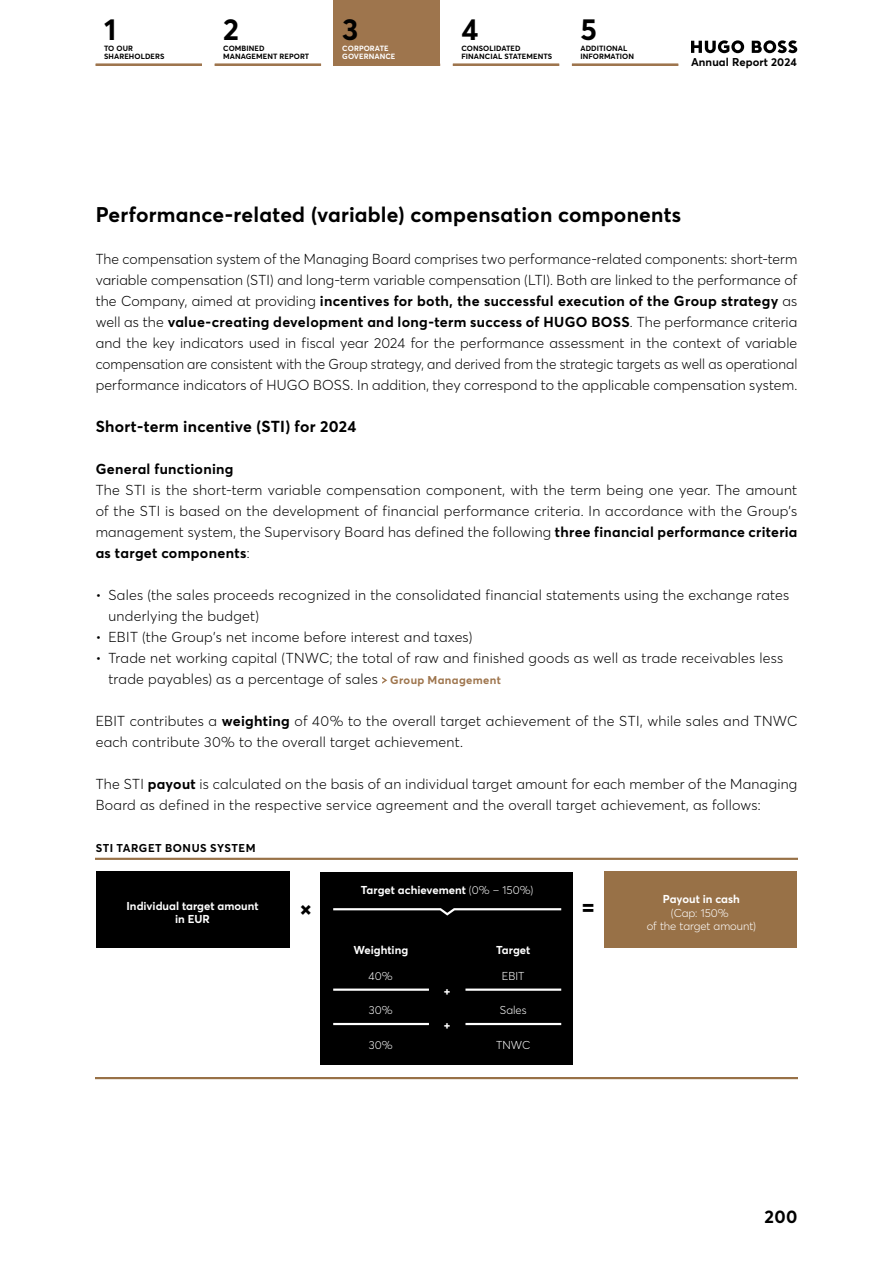
<style>
.page{position:relative;width:893px;height:1263px;background:#fff}
.page>*{position:absolute;margin:0;border:0;box-sizing:border-box;transform-origin:0 0}
.t1{font:700 30px "Averta PE";color:#000}
.t2{font:800 21.9px "Averta PE";color:#000}
.Text_-_H3{font:700 21px "Averta PE";letter-spacing:.01em;color:#000}
.t3{font:700 18px "Averta PE";color:#000}
.Text_-_H4{font:700 15.75px "Averta PE";letter-spacing:.015em;color:#000}
.Text_-_Copy_Light{font:300 14.25px/21px "Averta PE";letter-spacing:.015em;color:#000}
.Text_-_H5{font:700 14.25px "Averta PE";letter-spacing:.025em;color:#000}
.t4{font:700 11.4px "Averta PE";color:#fff}
.t5{font:300 11.4px/13.6px "Averta PE";letter-spacing:-.005em;color:#fff;text-align:center}
.t6{font:800 11.4px "Averta PE";color:#fff}
.Grafik_-_HL{font:700 11.25px "Averta PE";letter-spacing:.045em;color:#000}
.Grafik_-_HL-2{font:700 11.25px "Averta PE";letter-spacing:.025em;color:#000}
.t7{font:700 7.5px/7.5px "Averta PE";letter-spacing:.01em;color:#000}
.t8{font:700 7.5px/7.5px "Averta PE";letter-spacing:.01em;color:#fff}
.s1{font-weight:700}
.s2{font-weight:700;font-size:11.25px;color:#9e754d}
.s3{font-weight:300}
</style>
<div class="page">
<div style="left:334px;top:0;width:106px;height:66px;background:#9e754d"></div>
<hr style="left:96px;top:64px;width:106px;height:2px;background:#9e754d">
<hr style="left:453px;top:64px;width:106px;height:2px;background:#9e754d">
<hr style="left:572px;top:64px;width:106px;height:2px;background:#9e754d">
<hr style="left:215px;top:64px;width:106px;height:2px;background:#9e754d">
<svg style="left:691px;top:40px;width:53px;height:13px"></svg>
<svg style="left:752px;top:40px;width:45px;height:13px"></svg>
<svg style="left:382px;top:677px;width:5px;height:7px"></svg>
<div style="left:96px;top:872px;width:193px;height:76px;background:#000"></div>
<div style="left:604px;top:872px;width:193px;height:76px;background:#987147"></div>
<div style="left:320px;top:872px;width:253px;height:192px;background:#000"></div>
<svg style="left:333px;top:908px;width:229px;height:8px"></svg>
<hr style="left:333px;top:988px;width:96px;height:3px;background:#fff">
<hr style="left:333px;top:1023px;width:96px;height:2px;background:#fff">
<hr style="left:465px;top:988px;width:96px;height:3px;background:#fff">
<hr style="left:465px;top:1023px;width:96px;height:2px;background:#fff">
<hr style="left:96px;top:1077px;width:701px;height:2px;background:#987147">
<hr style="left:96px;top:858px;width:701px;height:2px;background:#987147">
<h1 class="t1" style="left:104px;top:9px;width:14px">1</h1>
<h1 class="t1" style="left:223px;top:9px;width:17px">2</h1>
<h1 class="t1" style="left:342px;top:9px;width:18px">3</h1>
<h1 class="t1" style="left:461px;top:9px;width:19px">4</h1>
<h1 class="t1" style="left:580px;top:9px;width:18px">5</h1>
<p class="t8" style="left:342px;top:44px;width:55px">CORPORATE<br>GOVERNANCE</p>
<p class="t7" style="left:461px;top:44px;width:92px">CONSOLIDATED<br>FINANCIAL STATEMENTS</p>
<p class="t7" style="left:580px;top:44px;width:55px">ADDITIONAL<br>INFORMATION</p>
<p class="t7" style="left:104px;top:44px;width:62px">TO OUR<br>SHAREHOLDERS</p>
<p class="t7" style="left:223px;top:44px;width:88px">COMBINED<br>MANAGEMENT REPORT</p>
<p class="Grafik_-_HL-2" style="left:691px;top:54px;width:107px">Annual Report 2024</p>
<p class="Text_-_H3" style="left:96px;top:199px;width:587px">Performance-related (variable) compensation components</p>
<p class="Text_-_Copy_Light" style="left:96px;top:248px;width:703px;text-align:justify">The compensation system of the Managing Board comprises two performance-related components: short-term variable compensation (STI) and long-term variable compensation (LTI). Both are linked to the performance of the Company, aimed at providing <span class="s1">incentives for both, the successful execution of the Group strategy</span> as well as the <span class="s1">value-creating development and long-term success of HUGO BOSS</span>. The performance criteria and the key indicators used in fiscal year 2024 for the performance assessment in the context of variable compensation are consistent with the Group strategy, and derived from the strategic targets as well as operational performance indicators of HUGO BOSS. In addition, they correspond to the applicable compensation system.</p>
<p class="Text_-_H4" style="left:96px;top:415px;width:262px">Short-term incentive (STI) for 2024</p>
<p class="Text_-_H5" style="left:96px;top:459px;width:139px">General functioning</p>
<p class="Text_-_Copy_Light" style="left:96px;top:479px;width:703px;text-align:justify">The STI is the short-term variable compensation component, with the term being one year. The amount of the STI is based on the development of financial performance criteria. In accordance with the Group’s management system, the Supervisory Board has defined the following <span class="s1">three financial performance criteria as target components</span>:</p>
<p class="Text_-_Copy_Light" style="left:108px;top:584px;width:682px;text-indent:-13px">• Sales (the sales proceeds recognized in the consolidated financial statements using the exchange rates underlying the budget)</p>
<p class="Text_-_Copy_Light" style="left:96px;top:626px;width:378px">• EBIT (the Group’s net income before interest and taxes)</p>
<p class="Text_-_Copy_Light" style="left:108px;top:647px;width:676px;text-indent:-13px">• Trade net working capital (TNWC; the total of raw and finished goods as well as trade receivables less trade payables) as a percentage of sales <span class="s2">Group Management</span></p>
<p class="Text_-_Copy_Light" style="left:96px;top:710px;width:703px">EBIT contributes a <span class="s1">weighting</span> of 40% to the overall target achievement of the STI, while sales and TNWC each contribute 30% to the overall target achievement.</p>
<p class="Text_-_Copy_Light" style="left:96px;top:773px;width:703px">The STI <span class="s1">payout</span> is calculated on the basis of an individual target amount for each member of the Managing<br>Board as defined in the respective service agreement and the overall target achievement, as follows:</p>
<p class="Grafik_-_HL" style="left:96px;top:840px;width:161px">STI TARGET BONUS SYSTEM</p>
<p class="t4" style="left:361px;top:882px;width:174px">Target achievement <span class="s3">(0% – 150%)</span></p>
<p class="t4" style="left:126px;top:897px;width:134px">Individual target amount</p>
<p class="t2" style="left:582px;top:891px;width:14px">=</p>
<p class="t4" style="left:175px;top:911px;width:37px">in EUR</p>
<p class="t2" style="left:299px;top:893px;width:14px">×</p>
<p class="t4" style="left:353px;top:942px;width:56px">Weighting</p>
<p class="t5" style="left:369px;top:969px;width:26px">40%</p>
<p class="t5" style="left:369px;top:1003px;width:25px">30%</p>
<p class="t5" style="left:369px;top:1037px;width:25px">30%</p>
<p class="t6" style="left:444px;top:983px;width:8px">+</p>
<p class="t6" style="left:444px;top:1017px;width:8px">+</p>
<p class="t4" style="left:496px;top:942px;width:36px">Target</p>
<p class="t5" style="left:502px;top:969px;width:24px">EBIT</p>
<p class="t5" style="left:500px;top:1003px;width:28px">Sales</p>
<p class="t5" style="left:496px;top:1037px;width:35px">TNWC</p>
<p class="t5" style="left:647px;top:892px;width:111px"><span class="s1">Payout in cash<br></span>(Cap: 150%<br>of the target amount)</p>
<p class="t3" style="left:764px;top:1203px;width:34px">200</p>
</div>
